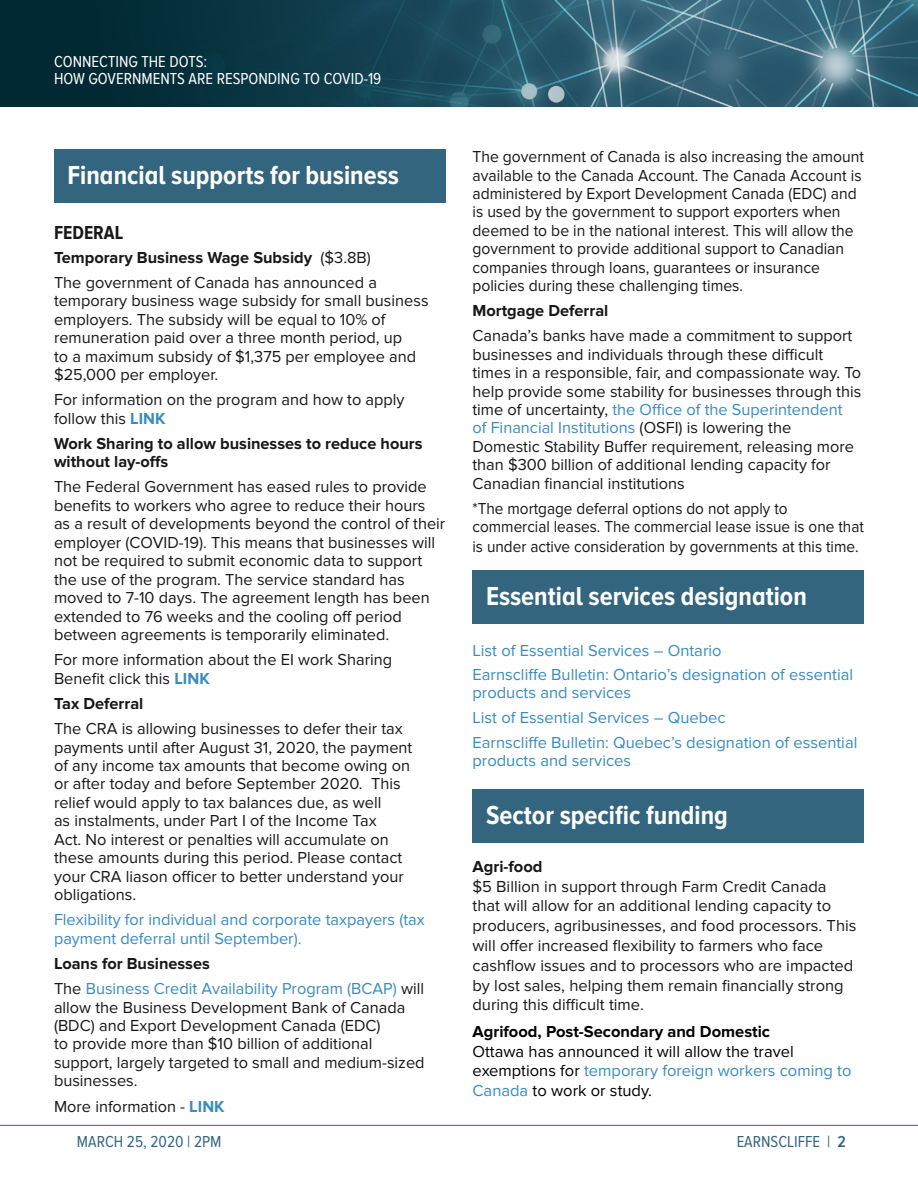
<style>
.page{position:relative;width:918px;height:1188px;background:#fff}
.page>*{position:absolute;margin:0;border:0;box-sizing:border-box;transform-origin:0 0}
.t1{font:700 27px "Proxima Nova A Cond";color:#fff}
.t2{font:700 19.5px "Proxima Nova A Cond";color:#181818}
.t3{font:16.5px/18.5px "Proxima Nova";color:#181818}
.t4{font:16.5px/18.5px "Proxima Nova";color:#181818;scale:.95 1}
.t5{font:16.5px/24.8px "Proxima Nova";color:#398bc0}
.t6{font:16.5px/19px "Proxima Nova";color:#181818;scale:.93 1}
.t7{font:16.5px/19.8px "Proxima Nova";color:#000}
.t8{font:700 16.5px/18.5px "Proxima Nova";color:#181818}
.t9{font:16.5px/16.5px "Proxima Nova A Cond";color:#fff}
.t10{font:700 16.5px "Proxima Nova";color:#000}
.t11{font:16.5px "Proxima Nova A Cond";color:#34657f}
.s1{font-weight:700}
.s2{font-weight:700;color:#398bc0}
.s3{font-weight:700;color:#181818}
.s4{color:#181818}
.s5{color:#398bc0}
.s6{font-weight:600}
</style>
<div class="page">
<img style="left:0;top:0;width:918px;height:107px">
<hr style="left:0;top:1125px;width:918px;height:1px;background:#34657f">
<div style="left:54px;top:149px;width:392px;height:54px;background:#34657f"></div>
<div style="left:472px;top:570px;width:392px;height:54px;background:#34657f"></div>
<div style="left:472px;top:789px;width:392px;height:54px;background:#34657f"></div>
<p class="t9" style="left:54px;top:53px;width:329px">CONNECTING THE DOTS:<br>HOW GOVERNMENTS ARE RESPONDING TO COVID-19</p>
<h1 class="t1" style="left:68px;top:160px;width:333px">Financial supports for business</h1>
<p class="t2" style="left:54px;top:221px;width:71px">FEDERAL</p>
<p class="t3" style="left:54px;top:245px;width:325px;line-height:25.2px"><span class="s1">Temporary Business Wage Subsidy</span> ($3.8B)<br>The government of Canada has announced a</p>
<p class="t3" style="left:54px;top:292px;width:376px">temporary business wage subsidy for small business employers. The subsidy will be equal to 10% of remuneration paid over a three month period, up<br>to a maximum subsidy of $1,375 per employee and $25,000 per employer.</p>
<p class="t3" style="left:54px;top:391px;width:352px">For information on the program and how to apply follow this <span class="s2">LINK</span></p>
<p class="t8" style="left:54px;top:434px;width:370px">Work Sharing to allow businesses to reduce hours without lay-offs</p>
<p class="t3" style="left:54px;top:478px;width:393px">The Federal Government has eased rules to provide benefits to workers who agree to reduce their hours as a result of developments beyond the control of their employer (COVID-19). This means that businesses will not be required to submit economic data to support the use of the program. The service standard has moved to 7-10 days. The agreement length has been extended to 76 weeks and the cooling off period between agreements is temporarily eliminated.</p>
<p class="t3" style="left:54px;top:651px;width:340px">For more information about the EI work Sharing<br>Benefit click this <span class="s2">LINK</span></p>
<p class="t8" style="left:54px;top:695px;width:91px">Tax Deferral</p>
<p class="t3" style="left:54px;top:720px;width:360px">The CRA is allowing businesses to defer their tax payments until after August 31, 2020, the payment of any income tax amounts that become owing on or after today and before September 2020. This relief would apply to tax balances due, as well<br>as instalments, under Part I of the Income Tax<br>Act. No interest or penalties will accumulate on these amounts during this period. Please contact your CRA liason officer to better understand your obligations.</p>
<p class="t5" style="left:54px;top:911px;width:372px;line-height:18.5px">Flexibility for individual and corporate taxpayers (tax payment deferral until September).</p>
<p class="t5" style="left:54px;top:951px;width:372px;line-height:25.2px"><span class="s3">Loans for Businesses<br></span><span class="s4">The</span> Business Credit Availability Program (BCAP) <span class="s4">will</span></p>
<p class="t3" style="left:54px;top:998px;width:372px">allow the Business Development Bank of Canada (BDC) and Export Development Canada (EDC)<br>to provide more than $10 billion of additional support, largely targeted to small and medium-sized businesses.</p>
<p class="t3" style="left:54px;top:1097px;width:172px">More information - <span class="s2">LINK</span></p>
<p class="t11" style="left:77px;top:1133px;width:146px">MARCH 25, 2020 | 2PM</p>
<p class="t4" style="left:472px;top:148px;width:414px">The government of Canada is also increasing the amount available to the Canada Account. The Canada Account is administered by Export Development Canada (EDC) and is used by the government to support exporters when deemed to be in the national interest. This will allow the government to provide additional support to Canadian companies through loans, guarantees or insurance policies during these challenging times.</p>
<p class="t8" style="left:472px;top:302px;width:137px">Mortgage Deferral</p>
<p class="t3" style="left:472px;top:327px;width:390px">Canada’s banks have made a commitment to support businesses and individuals through these difficult times in a responsible, fair, and compassionate way. To help provide some stability for businesses through this time of uncertainty, <span class="s5">the Office of the Superintendent<br>of Financial Institutions</span> (OSFI) is lowering the Domestic Stability Buffer requirement, releasing more than $300 billion of additional lending capacity for Canadian financial institutions</p>
<p class="t6" style="left:472px;top:499px;width:422px">*The mortgage deferral options do not apply to commercial leases. The commercial lease issue is one that is under active consideration by governments at this time.</p>
<h1 class="t1" style="left:486px;top:581px;width:322px">Essential services designation</h1>
<p class="t5" style="left:472px;top:638px;width:382px">List of Essential Services – Ontario<br>Earnscliffe Bulletin: Ontario’s designation of essential</p>
<p class="t5" style="left:472px;top:681px;width:386px">products and services<br>List of Essential Services – Quebec<br>Earnscliffe Bulletin: Quebec’s designation of essential</p>
<p class="t5" style="left:472px;top:748px;width:160px">products and services</p>
<h1 class="t1" style="left:486px;top:800px;width:243px">Sector specific funding</h1>
<p class="t8" style="left:472px;top:857px;width:72px">Agri-food</p>
<p class="t3" style="left:472px;top:876px;width:386px;line-height:19.8px">$5 Billion in support through Farm Credit Canada that will allow for an additional lending capacity to producers, agribusinesses, and food processors. This will offer increased flexibility to farmers who face cashflow issues and to processors who are impacted by lost sales, helping them remain financially strong during this difficult time.</p>
<p class="t10" style="left:472px;top:1022px;width:299px">Agrifood, Post-Secondary and Domestic</p>
<p class="t7" style="left:472px;top:1042px;width:381px">Ottawa has announced it will allow the travel exemptions for <span class="s5">temporary foreign workers coming to<br>Canada</span> to work or study.</p>
<p class="t11" style="left:737px;top:1133px;width:111px">EARNSCLIFFE | <span class="s6">2</span></p>
</div>
